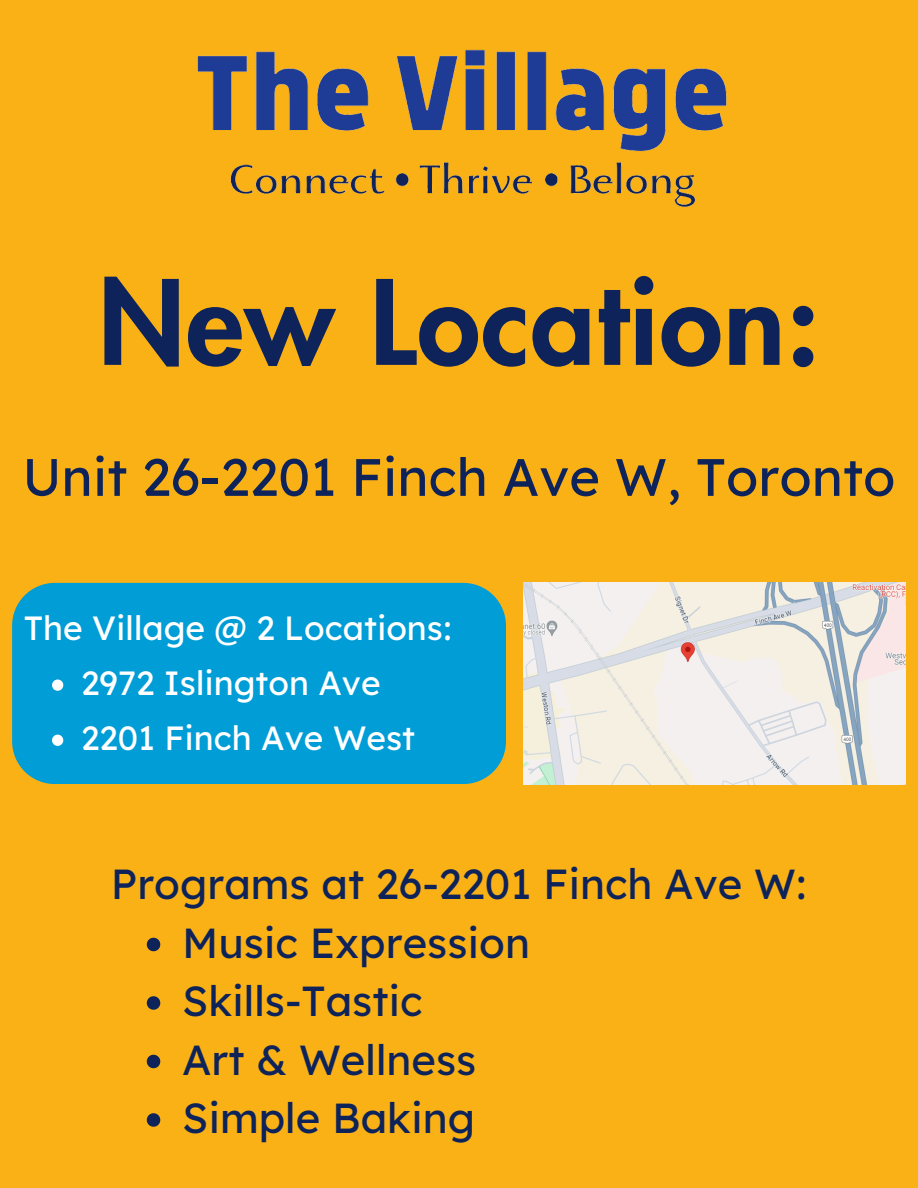
<style>
.page{position:relative;width:918px;height:1188px;background:#fab116}
.page>*{position:absolute;margin:0;border:0;box-sizing:border-box;transform-origin:0 0}
.t1{font:800 114px "Futura LT Pro";letter-spacing:.015em;color:#0d235a}
.t2{font:52.5px "Lexend Deca";color:#0d235a}
.t3{font:42px "Lexend Deca";color:#0d235a}
.t4{font:33.6px "Lexend Deca";color:#fff}
</style>
<div class="page">
<img style="left:197px;top:49px;width:530px;height:158px">
<div style="left:12px;top:583px;width:494px;height:201px;background:#019dd6"></div>
<img style="left:524px;top:583px;width:381px;height:201px">
<svg style="left:52px;top:680px;width:11px;height:11px"></svg>
<svg style="left:52px;top:735px;width:11px;height:11px"></svg>
<svg style="left:147px;top:938px;width:13px;height:13px"></svg>
<svg style="left:147px;top:996px;width:13px;height:14px"></svg>
<svg style="left:147px;top:1055px;width:13px;height:13px"></svg>
<svg style="left:147px;top:1113px;width:13px;height:14px"></svg>
<h2 class="t1" style="left:98px;top:271px;width:723px">New Location:</h2>
<p class="t2" style="left:23px;top:443px;width:874px">Unit 26-2201 Finch Ave W, Toronto</p>
<p class="t4" style="left:24px;top:607px;width:430px">The Village @ 2 Locations:</p>
<p class="t4" style="left:81px;top:662px;width:301px">2972 Islington Ave</p>
<p class="t4" style="left:81px;top:717px;width:336px">2201 Finch Ave West</p>
<h3 class="t3" style="left:111px;top:857px;width:698px">Programs at 26-2201 Finch Ave W:</h3>
<p class="t3" style="left:182px;top:916px;width:349px">Music Expression</p>
<p class="t3" style="left:182px;top:974px;width:242px">Skills-Tastic</p>
<p class="t3" style="left:182px;top:1033px;width:296px">Art &amp; Wellness</p>
<p class="t3" style="left:182px;top:1091px;width:294px">Simple Baking</p>
</div>
